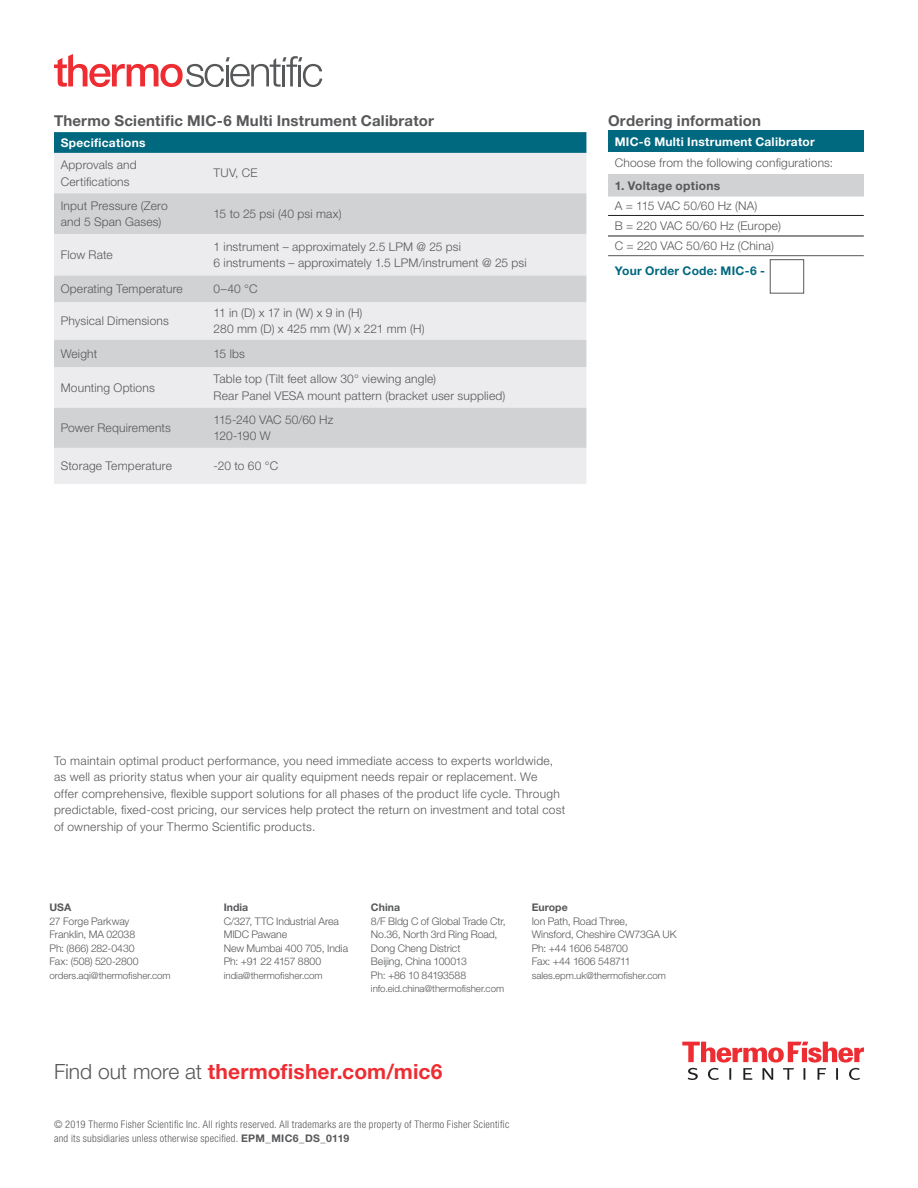
<style>
.page{position:relative;width:918px;height:1188px;background:#fff}
.page>*{position:absolute;margin:0;border:0;box-sizing:border-box;transform-origin:0 0}
.CTA{font:700 21px "Helvetica Neue LT Std";letter-spacing:.005em;color:#ee2d33}
.Content_Header{font:700 15px "Helvetica Neue LT Std";letter-spacing:.015em;color:#57585a}
.Table_Text_-_Left{font:300 12px/16.5px "Helvetica Neue LT Std";letter-spacing:.015em;color:#57585a}
.Body_copy{font:300 12px/16.5px "Helvetica Neue LT Std";letter-spacing:.025em;color:#57585a}
.Title_Row_-_Left{font:700 12px "Helvetica Neue LT Std";letter-spacing:.025em;color:#fff}
.Section_Group{font:300 12px "Helvetica Neue LT Std";letter-spacing:.015em;color:#57585a}
.Table_Text_-_Left-2{font:300 12px/16.5px "Helvetica Neue LT Std";letter-spacing:-.015em;color:#57585a}
.Table_Text_-_Left-3{font:700 12px "Helvetica Neue LT Std";letter-spacing:.02em;color:#00687f}
.Table_Text_-_Left-4{font:300 12px "Helvetica Neue LT Std";letter-spacing:-.005em;color:#57585a}
.Section_Group-2{font:700 12px "Helvetica Neue LT Std";letter-spacing:.02em;color:#57585a}
.Location_Numbers{font:300 10.5px/13.5px "Helvetica Neue LT Std";letter-spacing:-.005em;color:#57585a}
.Copyright___Tactic{font:300 condensed 10.5px/13.5px "Helvetica Neue LT Std";letter-spacing:.025em;color:#57585a}
.Location_Numbers-2{font:300 9.75px "Helvetica Neue LT Std";letter-spacing:-.005em;color:#57585a}
.s1{font-weight:700}
.s2{font-weight:300;color:#57585a}
.s3{font-weight:700;font-stretch:normal}
</style>
<div class="page">
<svg style="left:54px;top:132px;width:532px;height:21px;background:#036980"></svg>
<div style="left:54px;top:153px;width:532px;height:331px;background:#ececee"></div>
<svg style="left:54px;top:193px;width:532px;height:255px;background:#dddee0"></svg>
<svg style="left:54px;top:54px;width:268px;height:33px"></svg>
<svg style="left:682px;top:1042px;width:182px;height:38px"></svg>
<div style="left:608px;top:131px;width:256px;height:21px;background:#00687f"></div>
<div style="left:608px;top:174px;width:256px;height:23px;background:#d1d2d4"></div>
<svg style="left:608px;top:235px;width:256px;height:1px"></svg>
<hr style="left:608px;top:215px;width:256px;height:1px;background:#231f20">
<hr style="left:608px;top:236px;width:256px;height:1px;background:#231f20">
<hr style="left:608px;top:255px;width:256px;height:1px;background:#57585a">
<div style="left:770px;top:260px;width:34px;height:33px;border:1px solid #57585a"></div>
<p class="Content_Header" style="left:54px;top:111px;width:382px">Thermo Scientific MIC-6 Multi Instrument Calibrator</p>
<p class="Content_Header" style="left:608px;top:111px;width:155px">Ordering information</p>
<p class="Title_Row_-_Left" style="left:615px;top:134px;width:202px">MIC-6 Multi Instrument Calibrator</p>
<p class="Section_Group" style="left:615px;top:156px;width:220px">Choose from the following configurations:</p>
<p class="Section_Group-2" style="left:615px;top:178px;width:107px">1. Voltage options</p>
<p class="Table_Text_-_Left-4" style="left:615px;top:199px;width:144px">A = 115 VAC 50/60 Hz (NA)</p>
<p class="Table_Text_-_Left" style="left:615px;top:217px;width:168px">B = 220 VAC 50/60 Hz (Europe)</p>
<p class="Table_Text_-_Left" style="left:615px;top:237px;width:161px">C = 220 VAC 50/60 Hz (China)</p>
<p class="Table_Text_-_Left-3" style="left:615px;top:263px;width:152px">Your Order Code: MIC-6 -</p>
<p class="Title_Row_-_Left" style="left:61px;top:135px;width:86px">Specifications</p>
<p class="Table_Text_-_Left" style="left:61px;top:156px;width:77px">Approvals and<br>Certifications</p>
<p class="Table_Text_-_Left" style="left:214px;top:165px;width:46px">TUV, CE</p>
<p class="Table_Text_-_Left" style="left:61px;top:197px;width:108px">Input Pressure (Zero and 5 Span Gases)</p>
<p class="Table_Text_-_Left" style="left:214px;top:205px;width:130px">15 to 25 psi (40 psi max)</p>
<p class="Table_Text_-_Left" style="left:61px;top:246px;width:54px">Flow Rate</p>
<p class="Table_Text_-_Left" style="left:214px;top:238px;width:315px">1 instrument – approximately 2.5 LPM @ 25 psi<br>6 instruments – approximately 1.5 LPM/instrument @ 25 psi</p>
<p class="Table_Text_-_Left" style="left:61px;top:280px;width:124px">Operating Temperature</p>
<p class="Table_Text_-_Left" style="left:214px;top:280px;width:45px">0–40 °C</p>
<p class="Table_Text_-_Left" style="left:61px;top:312px;width:110px">Physical Dimensions</p>
<p class="Table_Text_-_Left" style="left:214px;top:304px;width:213px">11 in (D) x 17 in (W) x 9 in (H)<br>280 mm (D) x 425 mm (W) x 221 mm (H)</p>
<p class="Table_Text_-_Left" style="left:61px;top:345px;width:38px">Weight</p>
<p class="Table_Text_-_Left" style="left:214px;top:345px;width:33px">15 lbs</p>
<p class="Table_Text_-_Left" style="left:61px;top:379px;width:96px">Mounting Options</p>
<p class="Table_Text_-_Left" style="left:214px;top:371px;width:293px">Table top (Tilt feet allow 30° viewing angle)<br>Rear Panel VESA mount pattern (bracket user supplied)</p>
<p class="Table_Text_-_Left" style="left:61px;top:419px;width:112px">Power Requirements</p>
<p class="Table_Text_-_Left-2" style="left:214px;top:411px;width:121px">115-240 VAC 50/60 Hz<br>120-190 W</p>
<p class="Table_Text_-_Left" style="left:61px;top:457px;width:113px">Storage Temperature</p>
<p class="Table_Text_-_Left" style="left:214px;top:457px;width:66px">-20 to 60 °C</p>
<p class="Body_copy" style="left:54px;top:752px;width:513px">To maintain optimal product performance, you need immediate access to experts worldwide, as well as priority status when your air quality equipment needs repair or replacement. We<br>offer comprehensive, flexible support solutions for all phases of the product life cycle. Through predictable, fixed-cost pricing, our services help protect the return on investment and total cost of ownership of your Thermo Scientific products.</p>
<p class="Location_Numbers" style="left:50px;top:900px;width:91px"><span class="s1">USA<br></span>27 Forge Parkway<br>Franklin, MA 02038<br>Ph: (866) 282-0430<br>Fax: (508) 520-2800</p>
<p class="Location_Numbers-2" style="left:50px;top:969px;width:123px">orders.aqi@thermofisher.com</p>
<p class="Location_Numbers" style="left:224px;top:900px;width:126px"><span class="s1">India<br></span>C/327, TTC Industrial Area<br>MIDC Pawane<br>New Mumbai 400 705, India<br>Ph: +91 22 4157 8800</p>
<p class="Location_Numbers-2" style="left:224px;top:969px;width:100px">india@thermofisher.com</p>
<p class="Location_Numbers" style="left:371px;top:900px;width:136px"><span class="s1">China<br></span>8/F Bldg C of Global Trade Ctr,</p>
<p class="Location_Numbers" style="left:371px;top:927px;width:128px">No.36, North 3rd Ring Road,</p>
<p class="Location_Numbers" style="left:371px;top:941px;width:91px">Dong Cheng District</p>
<p class="Location_Numbers" style="left:371px;top:954px;width:97px">Beijing, China 100013</p>
<p class="Location_Numbers" style="left:371px;top:968px;width:97px">Ph: +86 10 84193588</p>
<p class="Location_Numbers-2" style="left:371px;top:983px;width:135px">info.eid.china@thermofisher.com</p>
<p class="Location_Numbers" style="left:532px;top:900px;width:146px"><span class="s1">Europe<br></span>Ion Path, Road Three,<br>Winsford, Cheshire CW73GA UK<br>Ph: +44 1606 548700<br>Fax: +44 1606 548711</p>
<p class="Location_Numbers-2" style="left:532px;top:969px;width:136px">sales.epm.uk@thermofisher.com</p>
<p class="CTA" style="left:54px;top:1059px;width:390px"><span class="s2">Find out more at</span> thermofisher.com/mic6</p>
<p class="Copyright___Tactic" style="left:54px;top:1118px;width:457px">© 2019 Thermo Fisher Scientific Inc. All rights reserved. All trademarks are the property of Thermo Fisher Scientific and its subsidiaries unless otherwise specified. <span class="s3">EPM_MIC6_DS_0119</span></p>
</div>
